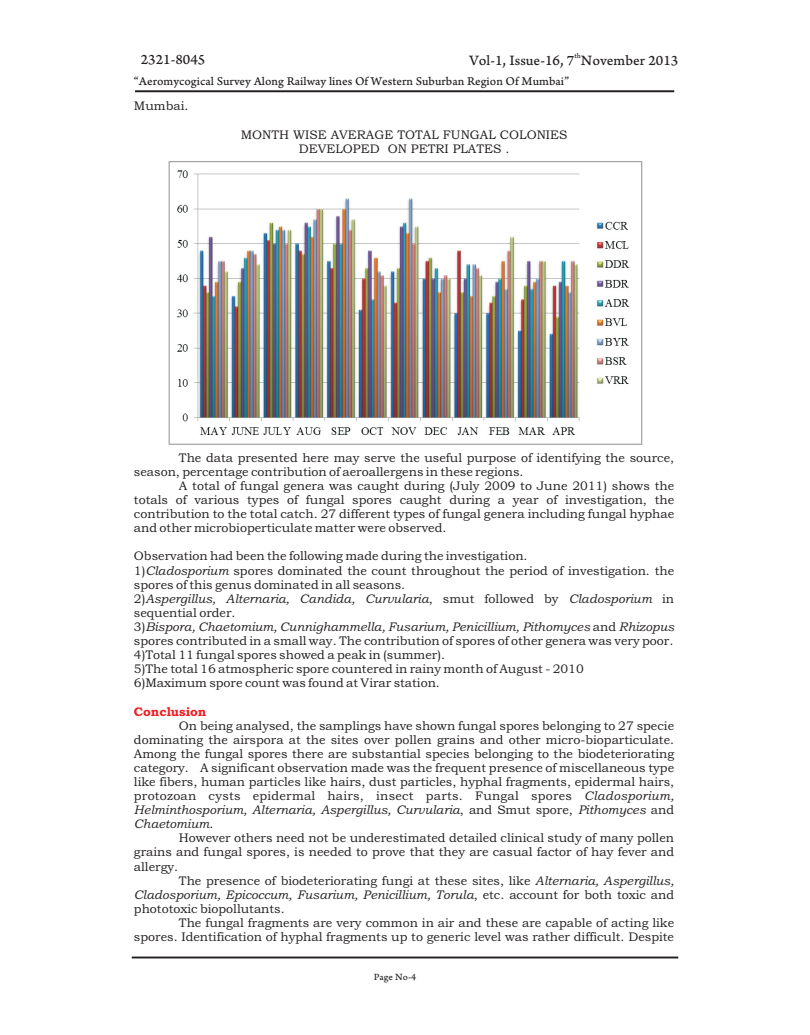
<style>
.page{position:relative;width:810px;height:1035px;background:#fff}
.page>*{position:absolute;margin:0;border:0;box-sizing:border-box;transform-origin:0 0}
.t1{font:15px "Arno Pro Caption";color:#231f20}
.t2{font:12.5px/14.1px "Bookman Old Style";color:#231f20;text-align:justify}
.t3{font:12.5px "Arno Pro Caption";color:#231f20}
.t4{font:12.5px "Bookman Old Style";color:#ee1d23}
.t5{font:10px "Arno Pro Caption";color:#231f20}
.t6{font:7.5px "Arno Pro Caption";color:#231f20}
.s1{font-style:italic}
</style>
<div class="page">
<svg style="left:132px;top:957px;width:546px;height:1px"></svg>
<img style="left:168px;top:161px;width:475px;height:284px">
<svg style="left:135px;top:91px;width:539px;height:1px"></svg>
<p class="t1" style="left:141px;top:54px;width:66px">2321-8045</p>
<p class="t6" style="left:574px;top:53px;width:8px">th</p>
<p class="t1" style="left:469px;top:55px;width:211px">Vol-1, Issue-16, 7 November 2013</p>
<p class="t3" style="left:134px;top:77px;width:437px">“Aeromycogical Survey Along Railway lines Of Western Suburban Region Of Mumbai”</p>
<p class="t2" style="left:134px;top:100px;width:56px">Mumbai.</p>
<p class="t2" style="left:241px;top:129px;width:328px;text-align:center">MONTH WISE AVERAGE TOTAL FUNGAL COLONIES<br>DEVELOPED ON PETRI PLATES .</p>
<p class="t2" style="left:134px;top:452px;width:542px;text-indent:45px">The data presented here may serve the useful purpose of identifying the source, season, percentage contribution of aeroallergens in these regions.</p>
<p class="t2" style="left:134px;top:480px;width:542px;text-indent:45px">A total of fungal genera was caught during (July 2009 to June 2011) shows the totals of various types of fungal spores caught during a year of investigation, the contribution to the total catch. 27 different types of fungal genera including fungal hyphae and other microbioperticulate matter were observed.</p>
<p class="t2" style="left:134px;top:550px;width:542px;text-align:left">Observation had been the following made during the investigation.<br>1)<span class="s1">Cladosporium</span> spores dominated the count throughout the period of investigation. the spores of this genus dominated in all seasons.<br>2)<span class="s1">Aspergillus, Alternaria, Candida, Curvularia</span>, smut followed by <span class="s1">Cladosporium</span> in sequential order.<br>3)<span class="s1">Bispora, Chaetomium, Cunnighammella, Fusarium, Penicillium, Pithomyces</span> and <span class="s1">Rhizopus </span>spores contributed in a small way. The contribution of spores of other genera was very poor.<br>4)Total 11 fungal spores showed a peak in (summer).<br>5)The total 16 atmospheric spore countered in rainy month of August - 2010<br>6)Maximum spore count was found at Virar station.</p>
<p class="t2" style="left:134px;top:720px;width:542px;text-indent:45px">On being analysed, the samplings have shown fungal spores belonging to 27 specie dominating the airspora at the sites over pollen grains and other micro-bioparticulate.<br>Among the fungal spores there are substantial species belonging to the biodeteriorating category. A significant observation made was the frequent presence of miscellaneous type like fibers, human particles like hairs, dust particles, hyphal fragments, epidermal hairs, protozoan cysts epidermal hairs, insect parts. Fungal spores <span class="s1">Cladosporium, Helminthosporium, Alternaria, Aspergillus, Curvularia</span>, and Smut spore, <span class="s1">Pithomyces</span> and <span class="s1">Chaetomium</span>.</p>
<p class="t2" style="left:134px;top:832px;width:542px;text-indent:45px">However others need not be underestimated detailed clinical study of many pollen grains and fungal spores, is needed to prove that they are casual factor of hay fever and allergy.</p>
<p class="t2" style="left:134px;top:874px;width:542px;text-indent:45px">The presence of biodeteriorating fungi at these sites, like <span class="s1">Alternaria, Aspergillus, Cladosporium, Epicoccum, Fusarium, Penicillium, Torula</span>, etc. account for both toxic and phototoxic biopollutants.</p>
<p class="t2" style="left:134px;top:917px;width:542px;text-align:right">The fungal fragments are very common in air and these are capable of acting like spores. Identification of hyphal fragments up to generic level was rather difficult. Despite</p>
<p class="t4" style="left:134px;top:707px;width:74px">Conclusion</p>
<p class="t5" style="left:374px;top:973px;width:44px">Page No-4</p>
</div>
